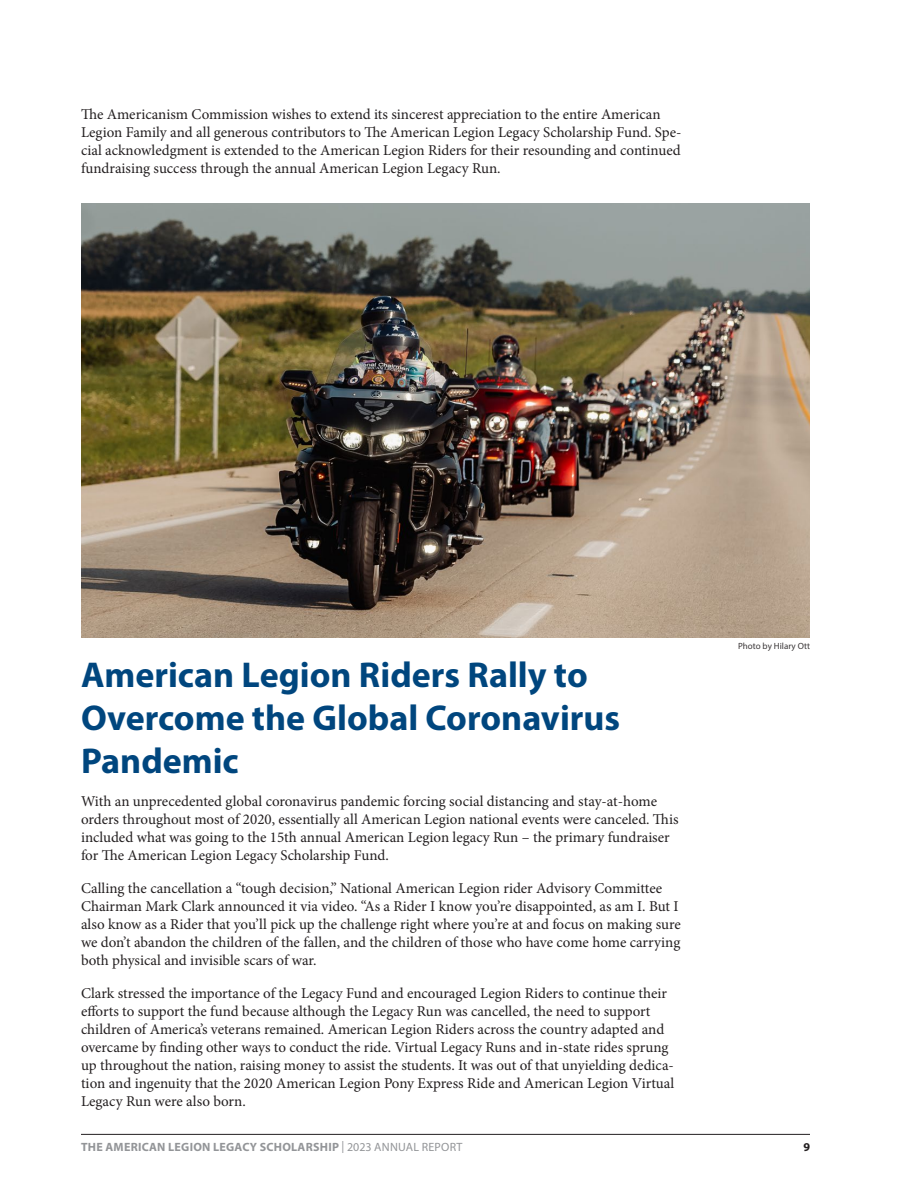
<style>
.page{position:relative;width:918px;height:1188px;background:#fff}
.page>*{position:absolute;margin:0;border:0;box-sizing:border-box;transform-origin:0 0}
.t1{font:700 36px/43.2px "Myriad Pro";color:#00467e}
.Body{font:15px/18px "Minion Pro";color:#231f20}
.t2{font:700 12px "Myriad Pro";letter-spacing:.02em;color:#939598}
.t3{font:700 12px "Myriad Pro";color:#231f20}
.t4{font:9px "Myriad Pro";color:#231f20}
.s1{font-weight:400}
</style>
<div class="page">
<hr style="left:81px;top:1134px;width:729px;height:1px;background:#231f20">
<img style="left:81px;top:203px;width:729px;height:434px">
<p class="Body" style="left:81px;top:105px;width:602px">The Americanism Commission wishes to extend its sincerest appreciation to the entire American Legion Family and all generous contributors to The American Legion Legacy Scholarship Fund. Spe&shy;cial acknowledgment is extended to the American Legion Riders for their resounding and continued fundraising success through the annual American Legion Legacy Run.</p>
<p class="t1" style="left:81px;top:652px;width:541px">American Legion Riders Rally to<br>Overcome the Global Coronavirus<br>Pandemic</p>
<p class="Body" style="left:81px;top:793px;width:599px">With an unprecedented global coronavirus pandemic forcing social distancing and stay-at-home orders throughout most of 2020, essentially all American Legion national events were canceled. This included what was going to the 15th annual American Legion legacy Run – the primary fundraiser for The American Legion Legacy Scholarship Fund.</p>
<p class="Body" style="left:81px;top:880px;width:601px">Calling the cancellation a “tough decision,” National American Legion rider Advisory Committee Chairman Mark Clark announced it via video. “As a Rider I know you’re disappointed, as am I. But I also know as a Rider that you’ll pick up the challenge right where you’re at and focus on making sure we don’t abandon the children of the fallen, and the children of those who have come home carrying both physical and invisible scars of war.</p>
<p class="Body" style="left:81px;top:985px;width:595px">Clark stressed the importance of the Legacy Fund and encouraged Legion Riders to continue their efforts to support the fund because although the Legacy Run was cancelled, the need to support children of America’s veterans remained. American Legion Riders across the country adapted and overcame by finding other ways to conduct the ride. Virtual Legacy Runs and in-state rides sprung up throughout the nation, raising money to assist the students. It was out of that unyielding dedica&shy;tion and ingenuity that the 2020 American Legion Pony Express Ride and American Legion Virtual Legacy Run were also born.</p>
<p class="t4" style="left:738px;top:641px;width:73px">Photo by Hilary Ott</p>
<p class="t2" style="left:81px;top:1139px;width:383px">THE AMERICAN LEGION LEGACY SCHOLARSHIP <span class="s1">| 2023 ANNUAL REPORT</span></p>
<p class="t3" style="left:803px;top:1139px;width:8px">9</p>
</div>
